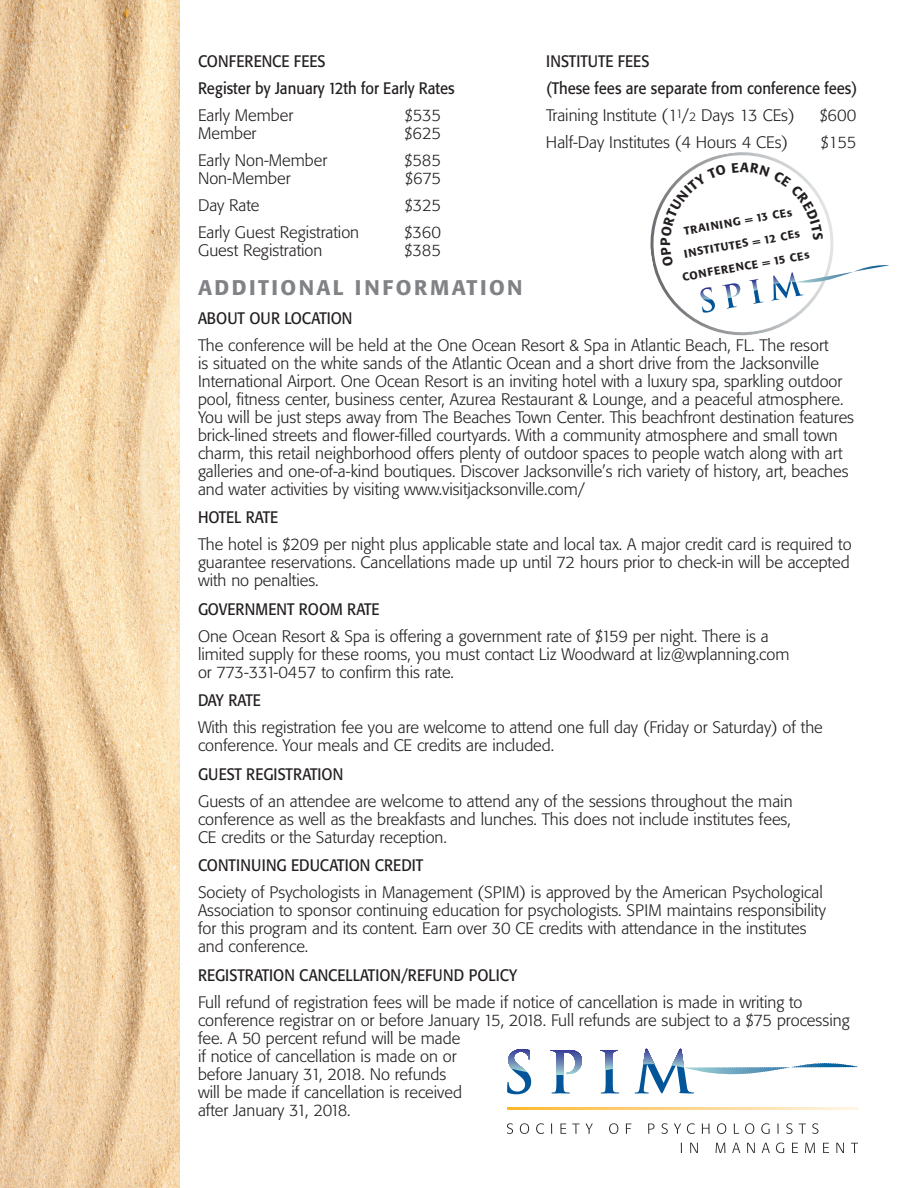
<style>
.page{position:relative;width:918px;height:1188px;background:#fff}
.page>*{position:absolute;margin:0;border:0;box-sizing:border-box;transform-origin:0 0}
.t1{font:500 21px "Formata";letter-spacing:.115em;color:#808285}
.t2{font:300 16.5px/18px "Formata";color:#231f20}
.t3{font:16.5px/27px "Formata";color:#231f20;scale:.9 1}
.t4{font:500 11.25px/22.5px "Formata";color:#231f20;text-align:center}
.s1{font-weight:300}
.s2{font-weight:300;font-size:12.3px}
</style>
<div class="page">
<img style="left:0;top:0;width:180px;height:1188px">
<svg style="left:507px;top:1123px;width:6px;height:11px"></svg>
<svg style="left:520px;top:1123px;width:9px;height:11px"></svg>
<svg style="left:536px;top:1123px;width:8px;height:11px"></svg>
<svg style="left:560px;top:1124px;width:6px;height:10px"></svg>
<svg style="left:572px;top:1124px;width:7px;height:10px"></svg>
<svg style="left:586px;top:1124px;width:7px;height:10px"></svg>
<svg style="left:609px;top:1123px;width:9px;height:11px"></svg>
<svg style="left:626px;top:1124px;width:5px;height:10px"></svg>
<svg style="left:648px;top:1124px;width:7px;height:10px"></svg>
<svg style="left:662px;top:1123px;width:6px;height:11px"></svg>
<svg style="left:674px;top:1124px;width:7px;height:10px"></svg>
<svg style="left:687px;top:1123px;width:8px;height:11px"></svg>
<svg style="left:702px;top:1124px;width:8px;height:10px"></svg>
<svg style="left:717px;top:1123px;width:9px;height:11px"></svg>
<svg style="left:734px;top:1124px;width:5px;height:10px"></svg>
<svg style="left:745px;top:1123px;width:9px;height:11px"></svg>
<svg style="left:761px;top:1123px;width:9px;height:11px"></svg>
<svg style="left:777px;top:1124px;width:2px;height:10px"></svg>
<svg style="left:786px;top:1123px;width:7px;height:11px"></svg>
<svg style="left:799px;top:1124px;width:7px;height:10px"></svg>
<svg style="left:812px;top:1123px;width:6px;height:11px"></svg>
<svg style="left:690px;top:1143px;width:8px;height:10px"></svg>
<svg style="left:716px;top:1143px;width:9px;height:10px"></svg>
<svg style="left:732px;top:1143px;width:8px;height:10px"></svg>
<svg style="left:747px;top:1143px;width:8px;height:10px"></svg>
<svg style="left:762px;top:1143px;width:8px;height:10px"></svg>
<svg style="left:776px;top:1143px;width:8px;height:10px"></svg>
<svg style="left:792px;top:1143px;width:6px;height:10px"></svg>
<svg style="left:805px;top:1143px;width:10px;height:10px"></svg>
<svg style="left:823px;top:1143px;width:6px;height:10px"></svg>
<svg style="left:836px;top:1143px;width:8px;height:10px"></svg>
<svg style="left:851px;top:1143px;width:7px;height:10px"></svg>
<hr style="left:551px;top:1050px;width:31px;height:1px;background:#383b98">
<hr style="left:551px;top:1051px;width:31px;height:1px;background:#3e429a">
<hr style="left:551px;top:1052px;width:31px;height:1px;background:#42479c">
<hr style="left:551px;top:1053px;width:31px;height:1px;background:#444e9e">
<hr style="left:551px;top:1054px;width:31px;height:1px;background:#4754a0">
<hr style="left:551px;top:1055px;width:31px;height:1px;background:#4b59a3">
<hr style="left:551px;top:1056px;width:31px;height:1px;background:#4f5ea4">
<hr style="left:551px;top:1057px;width:31px;height:1px;background:#5363a7">
<hr style="left:551px;top:1058px;width:31px;height:1px;background:#5869aa">
<hr style="left:551px;top:1059px;width:31px;height:1px;background:#5b6fab">
<hr style="left:551px;top:1060px;width:31px;height:1px;background:#5f74ae">
<hr style="left:551px;top:1061px;width:31px;height:1px;background:#647ab0">
<hr style="left:551px;top:1062px;width:31px;height:1px;background:#6a80b3">
<hr style="left:551px;top:1063px;width:31px;height:1px;background:#6d86b6">
<hr style="left:551px;top:1064px;width:31px;height:1px;background:#718cb7">
<hr style="left:551px;top:1065px;width:31px;height:1px;background:#7592ba">
<hr style="left:551px;top:1066px;width:31px;height:1px;background:#7999bd">
<hr style="left:551px;top:1067px;width:31px;height:1px;background:#7ea1bf">
<hr style="left:551px;top:1068px;width:31px;height:1px;background:#82a7c2">
<hr style="left:551px;top:1069px;width:31px;height:1px;background:#86aec5">
<hr style="left:551px;top:1070px;width:31px;height:1px;background:#8db5c7">
<hr style="left:551px;top:1071px;width:31px;height:1px;background:#90bccb">
<hr style="left:551px;top:1072px;width:31px;height:1px;background:#97c5cd">
<hr style="left:551px;top:1073px;width:31px;height:1px;background:#9eced1">
<hr style="left:551px;top:1074px;width:31px;height:1px;background:#a3d6d4">
<hr style="left:551px;top:1075px;width:31px;height:1px;background:#a6dad6">
<svg style="left:507px;top:1049px;width:24px;height:45px"></svg>
<svg style="left:551px;top:1075px;width:19px;height:19px"></svg>
<svg style="left:601px;top:1050px;width:18px;height:44px"></svg>
<svg style="left:635px;top:1062px;width:223px;height:32px"></svg>
<hr style="left:507px;top:1107px;width:352px;height:2px;background:#bfbfbf">
<img style="left:650px;top:152px;width:184px;height:184px">
<svg style="left:700px;top:287px;width:15px;height:26px"></svg>
<svg style="left:722px;top:283px;width:19px;height:26px"></svg>
<svg style="left:749px;top:279px;width:14px;height:25px"></svg>
<svg style="left:772px;top:265px;width:117px;height:36px"></svg>
<svg style="left:661px;top:164px;width:65px;height:103px"></svg>
<svg style="left:732px;top:162px;width:91px;height:78px"></svg>
<p class="t3" style="left:198px;top:49px;width:287px">CONFERENCE FEES<br>Register by January 12th for Early Rates</p>
<p class="t2" style="left:198px;top:108px;width:97px">Early Member</p>
<p class="t2" style="left:405px;top:108px;width:38px">$535</p>
<p class="t2" style="left:198px;top:126px;width:60px">Member</p>
<p class="t2" style="left:405px;top:126px;width:38px">$625</p>
<p class="t2" style="left:198px;top:153px;width:131px">Early Non-Member</p>
<p class="t2" style="left:405px;top:153px;width:38px">$585</p>
<p class="t2" style="left:198px;top:171px;width:94px">Non-Member</p>
<p class="t2" style="left:405px;top:171px;width:37px">$675</p>
<p class="t2" style="left:198px;top:198px;width:63px">Day Rate</p>
<p class="t2" style="left:405px;top:198px;width:38px">$325</p>
<p class="t2" style="left:198px;top:225px;width:163px">Early Guest Registration</p>
<p class="t2" style="left:405px;top:225px;width:38px">$360</p>
<p class="t2" style="left:198px;top:243px;width:126px">Guest Registration</p>
<p class="t2" style="left:405px;top:243px;width:38px">$385</p>
<p class="t1" style="left:198px;top:279px;width:326px">ADDITIONAL INFORMATION</p>
<p class="t3" style="left:198px;top:306px;width:173px">ABOUT OUR LOCATION</p>
<p class="t2" style="left:198px;top:337px;width:658px">The conference will be held at the One Ocean Resort &amp; Spa in Atlantic Beach, FL. The resort<br>is situated on the white sands of the Atlantic Ocean and a short drive from the Jacksonville International Airport. One Ocean Resort is an inviting hotel with a luxury spa, sparkling outdoor pool, fitness center, business center, Azurea Restaurant &amp; Lounge, and a peaceful atmosphere.<br>You will be just steps away from The Beaches Town Center. This beachfront destination features brick-lined streets and flower-filled courtyards. With a community atmosphere and small town charm, this retail neighborhood offers plenty of outdoor spaces to people watch along with art galleries and one-of-a-kind boutiques. Discover Jacksonville’s rich variety of history, art, beaches and water activities by visiting www.visitjacksonville.com/</p>
<p class="t3" style="left:198px;top:505px;width:91px">HOTEL RATE</p>
<p class="t2" style="left:198px;top:537px;width:655px">The hotel is $209 per night plus applicable state and local tax. A major credit card is required to guarantee reservations. Cancellations made up until 72 hours prior to check-in will be accepted with no penalties.</p>
<p class="t3" style="left:198px;top:597px;width:203px">GOVERNMENT ROOM RATE</p>
<p class="t2" style="left:198px;top:628px;width:593px">One Ocean Resort &amp; Spa is offering a government rate of $159 per night. There is a limited supply for these rooms, you must contact Liz Woodward at liz@wplanning.com or 773-331-0457 to confirm this rate.</p>
<p class="t3" style="left:198px;top:688px;width:71px">DAY RATE</p>
<p class="t2" style="left:198px;top:720px;width:626px">With this registration fee you are welcome to attend one full day (Friday or Saturday) of the conference. Your meals and CE credits are included.</p>
<p class="t3" style="left:198px;top:762px;width:163px">GUEST REGISTRATION</p>
<p class="t2" style="left:198px;top:793px;width:596px;text-align:justify">Guests of an attendee are welcome to attend any of the sessions throughout the main conference as well as the breakfasts and lunches. This does not include institutes fees, CE credits or the Saturday reception.</p>
<p class="t3" style="left:198px;top:853px;width:252px">CONTINUING EDUCATION CREDIT</p>
<p class="t2" style="left:198px;top:885px;width:629px">Society of Psychologists in Management (SPIM) is approved by the American Psychological Association to sponsor continuing education for psychologists. SPIM maintains responsibility for this program and its content. Earn over 30 CE credits with attendance in the institutes and conference.</p>
<p class="t3" style="left:198px;top:963px;width:356px">REGISTRATION CANCELLATION/REFUND POLICY</p>
<p class="t2" style="left:198px;top:994px;width:653px">Full refund of registration fees will be made if notice of cancellation is made in writing to conference registrar on or before January 15, 2018. Full refunds are subject to a $75 processing fee. A 50 percent refund will be made<br>if notice of cancellation is made on or<br>before January 31, 2018. No refunds<br>will be made if cancellation is received<br>after January 31, 2018.</p>
<p class="t3" style="left:546px;top:49px;width:347px">INSTITUTE FEES<br>(These fees are separate from conference fees)<br><span class="s1">Training Institute (1</span><sup>1</sup><span class="s1">/</span><span class="s2">2</span> <span class="s1">Days 13 CEs)</span></p>
<p class="t2" style="left:820px;top:108px;width:38px">$600</p>
<p class="t2" style="left:546px;top:135px;width:244px">Half-Day Institutes (4 Hours 4 CEs)</p>
<p class="t2" style="left:821px;top:135px;width:37px">$155</p>
<p class="t4" style="left:682px;top:221px;width:111px;rotate:-10deg">TRAINING = 13 CEs</p>
<p class="t4" style="left:677px;top:245px;width:130px;rotate:-10deg">INSTITUTES = 12 CEs<br>CONFERENCE = 15 CEs</p>
</div>
